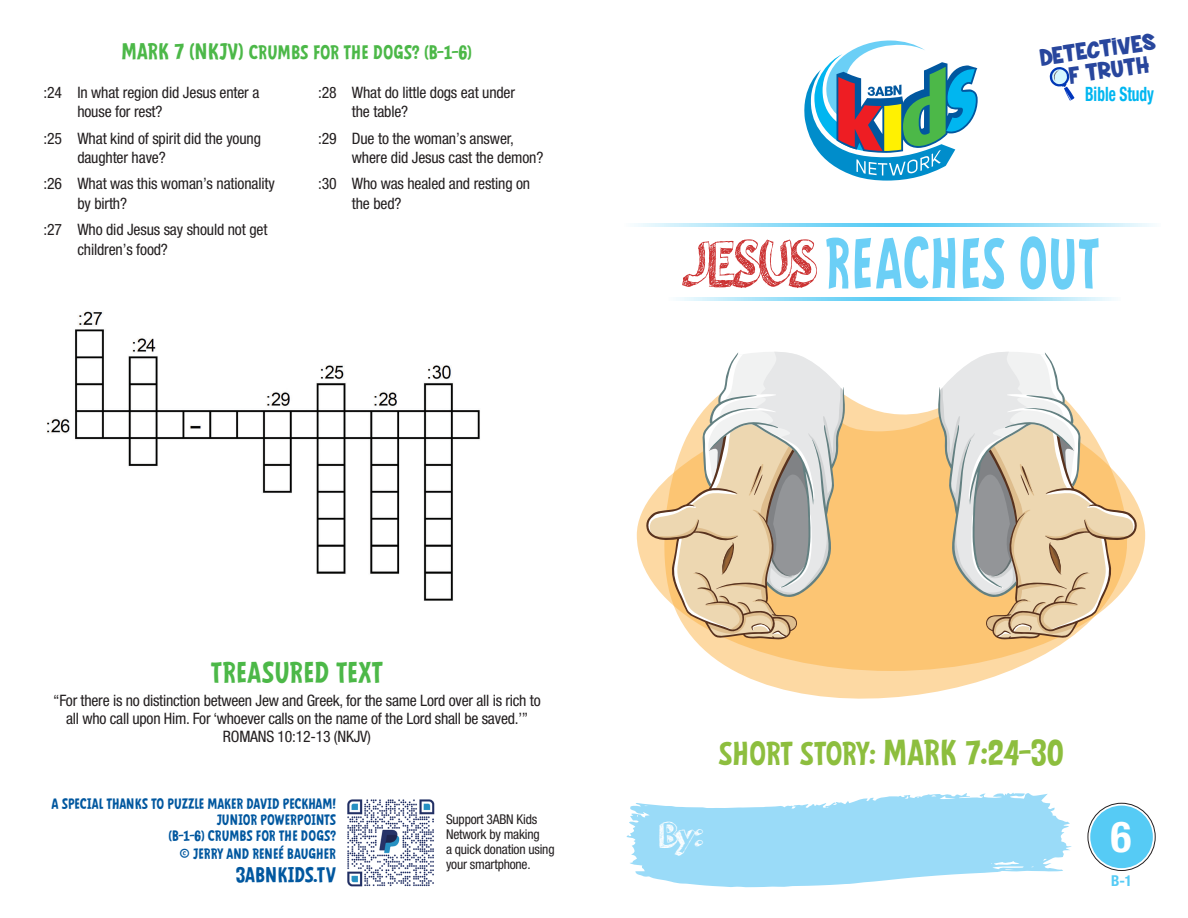
<style>
.page{position:relative;width:1188px;height:918px;background:#fff}
.page>*{position:absolute;margin:0;border:0;box-sizing:border-box;transform-origin:0 0}
.t1{font:65.4px "Mindflyers";letter-spacing:.005em;color:#6bcff6;scale:.78 1}
.t2{font:700 condensed 42.75px "Helvetica Neue LT Pro";color:#fff}
.t3{font:36.6px "orangejuice";color:#fff}
.t4{font:30px "Mindflyers";letter-spacing:-.035em;color:#8dbe3e}
.t5{font:27px "Mindflyers";color:#4cb848}
.t6{font:24px "Skater Girls Rock";color:#28469d}
.t7{font:700 condensed 19.8px "Helvetica Neue LT Pro";color:#00b6f0;scale:.77 1}
.t8{font:19.5px "Mindflyers";letter-spacing:-.01em;color:#01579f}
.t9{font:18px "Mindflyers";letter-spacing:-.01em;color:#4cb848}
.t10{font:condensed 15.75px/19.5px "Helvetica Neue LT Pro";letter-spacing:-.01em;color:#231f20}
.t11{font:700 condensed 15px "Helvetica Neue LT Pro";color:#56cbf5}
.t12{font:13.5px/16.2px "Mindflyers";letter-spacing:-.01em;color:#01579f;text-align:right}
.t13{font:condensed 13.5px/15px "Helvetica Neue LT Pro";letter-spacing:-.015em;color:#231f20}
.s1{font-size:21px}
.s2{font-family:"orangejuice";color:#c33}
.s3{font-size:33px}
</style>
<div class="page">
<svg style="left:637px;top:503px;width:508px;height:68px"></svg>
<svg style="left:694px;top:395px;width:373px;height:304px;fill:#fcc573"></svg>
<svg style="left:646px;top:352px;width:199px;height:288px"></svg>
<svg style="left:938px;top:352px;width:199px;height:288px"></svg>
<svg style="left:804px;top:40px;width:174px;height:141px"></svg>
<svg style="left:626px;top:793px;width:446px;height:94px"></svg>
<img style="left:47px;top:311px;width:433px;height:290px">
<img style="left:347px;top:799px;width:88px;height:88px">
<svg style="left:1088px;top:803px;width:67px;height:68px"></svg>
<div style="left:1088px;top:803px;width:67px;height:68px;border:1px solid #231f20;border-radius:50%"></div>
<div style="left:1090px;top:806px;width:63px;height:62px;background:#56cbf5;border-radius:50%"></div>
<hr style="left:665px;top:297px;width:456px;height:3px;background:#56cbf5">
<svg style="left:634px;top:223px;width:519px;height:4px;background:#99dff8"></svg>
<svg style="left:1049px;top:67px;width:25px;height:34px"></svg>
<p class="t9" style="left:122px;top:42px;width:352px"><span class="s1">MARK 7 (NKJV)</span> CRUMBS FOR THE DOGS? (B-1-6)</p>
<p class="t10" style="left:77px;top:82px;width:184px;text-indent:-34px">:24 In what region did Jesus enter a house for rest?</p>
<p class="t10" style="left:77px;top:128px;width:185px;text-indent:-34px">:25 What kind of spirit did the young daughter have?</p>
<p class="t10" style="left:77px;top:174px;width:199px;text-indent:-34px">:26 What was this woman’s nationality by birth?</p>
<p class="t10" style="left:77px;top:220px;width:192px;text-indent:-34px">:27 Who did Jesus say should not get children’s food?</p>
<p class="t10" style="left:352px;top:82px;width:165px;text-indent:-34px">:28 What do little dogs eat under the table?</p>
<p class="t10" style="left:352px;top:128px;width:193px;text-indent:-34px">:29 Due to the woman’s answer, where did Jesus cast the demon?</p>
<p class="t10" style="left:352px;top:174px;width:180px;text-indent:-34px">:30 Who was healed and resting on the bed?</p>
<p class="t6" style="left:1039px;top:44px;width:118px;rotate:-8deg">DET ECT IVES</p>
<p class="t6" style="left:1068px;top:62px;width:82px;rotate:-8deg">F TRUTH</p>
<p class="t7" style="left:1085px;top:82px;width:91px">Bible Study</p>
<p class="t1" style="left:682px;top:223px;width:537px"><span class="s2">JESUS</span> REACHES OUT</p>
<p class="t5" style="left:211px;top:656px;width:174px">TREASURED TEXT</p>
<p class="t10" style="left:53px;top:691px;width:489px;line-height:18px;text-align:center">“For there is no distinction between Jew and Greek, for the same Lord over all is rich to all who call upon Him. For ‘whoever calls on the name of the Lord shall be saved.’”<br>ROMANS 10:12-13 (NKJV)</p>
<p class="t4" style="left:719px;top:735px;width:346px">SHORT STORY: <span class="s3">MARK 7:24-30</span></p>
<p class="t12" style="left:52px;top:795px;width:286px">A SPECIAL THANKS TO PUZZLE MAKER DAVID PECKHAM!</p>
<p class="t12" style="left:169px;top:812px;width:169px">JUNIOR POWERPOINTS<br>(B-1-6) CRUMBS FOR THE DOGS?</p>
<p class="t12" style="left:179px;top:846px;width:159px">© JERRY AND RENEÉ BAUGHER</p>
<p class="t8" style="left:235px;top:863px;width:102px">3ABNKIDS.TV</p>
<p class="t13" style="left:446px;top:811px;width:110px">Support 3ABN Kids<br>Network by making<br>a quick donation using your smartphone.</p>
<p class="t2" style="left:1111px;top:811px;width:22px">6</p>
<p class="t3" style="left:660px;top:809px;width:45px">By:</p>
<p class="t11" style="left:1111px;top:871px;width:23px">B-1</p>
</div>
